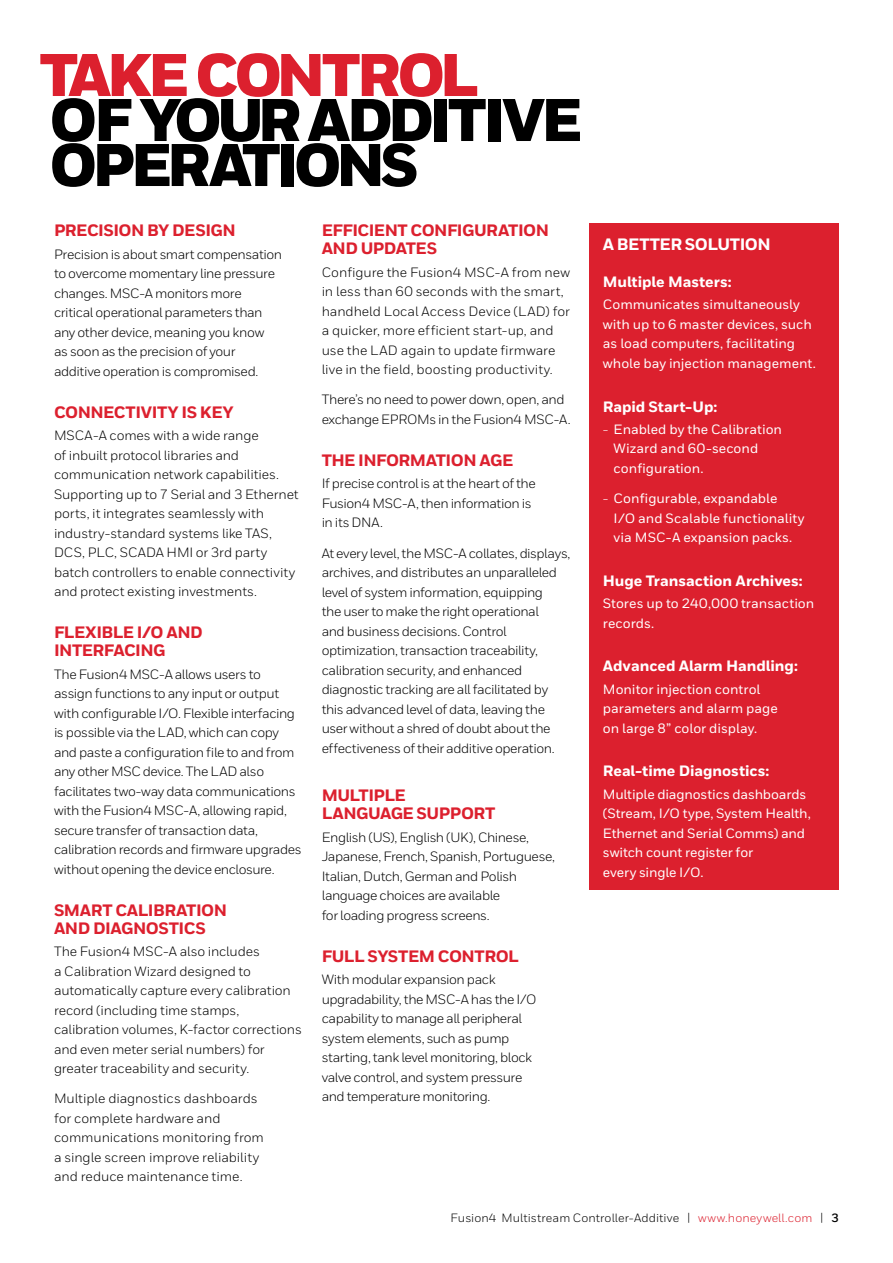
<style>
.page{position:relative;width:893px;height:1263px;background:#fff}
.page>*{position:absolute;margin:0;border:0;box-sizing:border-box;transform-origin:0 0}
.Title_40_30__the_res{font:900 60px/45px "Honeywell Sans";letter-spacing:-.08em;color:#000}
.Heading_2__11_12{font:800 16.5px/18px "Honeywell Sans";letter-spacing:-.03em;color:#dc202e}
.Red_Sidebar__Heading{font:800 16.5px "Honeywell Sans";letter-spacing:-.03em;color:#fff}
.Red_Sidebar__Heading-2{font:800 15px "Honeywell Sans";letter-spacing:-.005em;color:#fff}
.Body__9_13_pt{font:13.5px/19.5px "Honeywell Sans";letter-spacing:-.02em;color:#000}
.Red_Sidebar__Body__s{font:500 13.5px/19.5px "Honeywell Sans";letter-spacing:-.005em;color:#fff}
.Body__9_13_pt-2{font:13.5px/19.5px "Honeywell Sans";color:#000}
.t1{font:12px "Honeywell Sans";letter-spacing:.005em;color:#000}
.s1{color:#dc202e}
.s2{font-weight:400}
.s3{font-weight:700}
</style>
<div class="page">
<div style="left:589px;top:224px;width:250px;height:666px;background:#dc202e"></div>
<p class="Title_40_30__the_res" style="left:39px;top:55px;width:545px"><span class="s1">TAKE CONTROL<br></span>OF YOUR ADDITIVE<br>OPERATIONS</p>
<p class="Heading_2__11_12" style="left:54px;top:222px;width:183px">PRECISION BY DESIGN</p>
<p class="Body__9_13_pt" style="left:54px;top:244px;width:230px">Precision is about smart compensation to overcome momentary line pressure changes. MSC-A monitors more critical operational parameters than any other device, meaning you know<br>as soon as the precision of your additive operation is compromised.</p>
<p class="Heading_2__11_12" style="left:54px;top:404px;width:181px">CONNECTIVITY IS KEY</p>
<p class="Body__9_13_pt" style="left:54px;top:426px;width:246px">MSCA-A comes with a wide range<br>of inbuilt protocol libraries and communication network capabilities.<br>Supporting up to 7 Serial and 3 Ethernet ports, it integrates seamlessly with industry-standard systems like TAS, DCS, PLC, SCADA HMI or 3rd party batch controllers to enable connectivity and protect existing investments.</p>
<p class="Heading_2__11_12" style="left:54px;top:624px;width:150px">FLEXIBLE I/O AND<br>INTERFACING</p>
<p class="Body__9_13_pt" style="left:54px;top:664px;width:249px">The Fusion4 MSC-A allows users to assign functions to any input or output with configurable I/O. Flexible interfacing is possible via the LAD, which can copy and paste a configuration file to and from any other MSC device. The LAD also facilitates two-way data communications with the Fusion4 MSC-A, allowing rapid, secure transfer of transaction data, calibration records and firmware upgrades without opening the device enclosure.</p>
<p class="Heading_2__11_12" style="left:54px;top:902px;width:175px">SMART CALIBRATION<br>AND DIAGNOSTICS</p>
<p class="Body__9_13_pt" style="left:54px;top:942px;width:249px">The Fusion4 MSC-A also includes<br>a Calibration Wizard designed to automatically capture every calibration record (including time stamps, calibration volumes, K-factor corrections and even meter serial numbers) for greater traceability and security.</p>
<p class="Body__9_13_pt-2" style="left:54px;top:1089px;width:211px">Multiple diagnostics dashboards for complete hardware and communications monitoring from a single screen improve reliability and reduce maintenance time.</p>
<p class="Heading_2__11_12" style="left:322px;top:222px;width:229px">EFFICIENT CONFIGURATION<br>AND UPDATES</p>
<p class="Body__9_13_pt-2" style="left:322px;top:262px;width:250px">Configure the Fusion4 MSC-A from new in less than 60 seconds with the smart, handheld Local Access Device (LAD) for a quicker, more efficient start-up, and use the LAD again to update firmware live in the field, boosting productivity.</p>
<p class="Body__9_13_pt" style="left:322px;top:390px;width:250px">There’s no need to power down, open, and exchange EPROMs in the Fusion4 MSC-A.</p>
<p class="Heading_2__11_12" style="left:322px;top:452px;width:193px">THE INFORMATION AGE</p>
<p class="Body__9_13_pt" style="left:322px;top:474px;width:216px">If precise control is at the heart of the<br>Fusion4 MSC-A, then information is in its DNA.</p>
<p class="Body__9_13_pt" style="left:322px;top:543px;width:250px">At every level, the MSC-A collates, displays, archives, and distributes an unparalleled level of system information, equipping<br>the user to make the right operational<br>and business decisions. Control optimization, transaction traceability, calibration security, and enhanced diagnostic tracking are all facilitated by this advanced level of data, leaving the user without a shred of doubt about the effectiveness of their additive operation.</p>
<p class="Heading_2__11_12" style="left:322px;top:787px;width:175px">MULTIPLE<br>LANGUAGE SUPPORT</p>
<p class="Body__9_13_pt" style="left:322px;top:827px;width:235px">English (US), English (UK), Chinese, Japanese, French, Spanish, Portuguese, Italian, Dutch, German and Polish language choices are available<br>for loading progress screens.</p>
<p class="Heading_2__11_12" style="left:322px;top:948px;width:199px">FULL SYSTEM CONTROL</p>
<p class="Body__9_13_pt" style="left:322px;top:970px;width:216px">With modular expansion pack upgradability, the MSC-A has the I/O capability to manage all peripheral system elements, such as pump starting, tank level monitoring, block valve control, and system pressure and temperature monitoring.</p>
<p class="Red_Sidebar__Heading" style="left:603px;top:234px;width:169px">A BETTER SOLUTION</p>
<p class="Red_Sidebar__Heading-2" style="left:603px;top:273px;width:130px">Multiple Masters:</p>
<p class="Red_Sidebar__Body__s" style="left:603px;top:295px;width:215px">Communicates simultaneously with up to 6 master devices, such as load computers, facilitating whole bay injection management.</p>
<p class="Red_Sidebar__Heading-2" style="left:603px;top:397px;width:116px">Rapid Start-Up:</p>
<p class="Red_Sidebar__Body__s" style="left:614px;top:420px;width:170px;text-indent:-11px"><span class="s2">-</span> Enabled by the Calibration<br>Wizard and 60-second configuration.</p>
<p class="Red_Sidebar__Body__s" style="left:614px;top:489px;width:193px;text-indent:-11px"><span class="s2">-</span> Configurable, expandable<br>I/O and Scalable functionality via MSC-A expansion packs.</p>
<p class="Red_Sidebar__Heading-2" style="left:603px;top:571px;width:201px">Huge Transaction Archives:</p>
<p class="Red_Sidebar__Body__s" style="left:603px;top:594px;width:213px">Stores up to 240,000 transaction records.</p>
<p class="Red_Sidebar__Heading-2" style="left:603px;top:657px;width:197px">Advanced Alarm Handling:</p>
<p class="Red_Sidebar__Body__s" style="left:603px;top:679px;width:177px">Monitor injection control parameters and alarm page on large 8” color display.</p>
<p class="Red_Sidebar__Heading-2" style="left:603px;top:762px;width:168px">Real-time Diagnostics:</p>
<p class="Red_Sidebar__Body__s" style="left:603px;top:784px;width:210px">Multiple diagnostics dashboards (Stream, I/O type, System Health,<br>Ethernet and Serial Comms) and switch count register for<br>every single I/O.</p>
<p class="t1" style="left:451px;top:1211px;width:390px">Fusion4 Multistream Controller-Additive | <span class="s1">www.honeywell.com</span> | <span class="s3">3</span></p>
</div>
